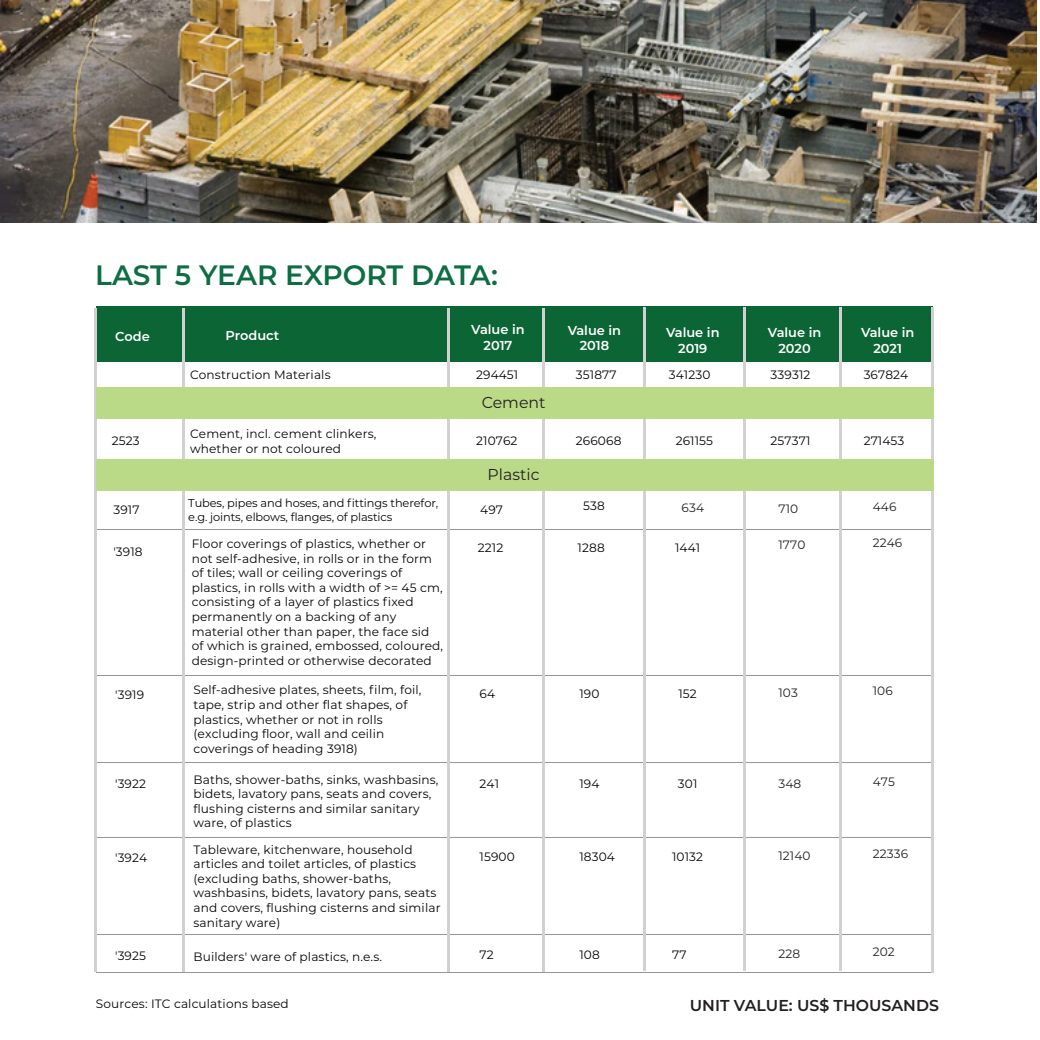
<style>
.page{position:relative;width:1040px;height:1040px;background:#fff}
.page>*{position:absolute;margin:0;border:0;box-sizing:border-box;transform-origin:0 0}
.t1{font:600 28px "Montserrat";letter-spacing:-.01em;color:#0d6d43}
.t2{font:600 15.75px "Montserrat";color:#231f20}
.t3{font:15.75px "Montserrat";color:#231f20}
.t4{font:600 12.95px/15.6px "Montserrat";color:#fff;text-align:center}
.t5{font:12.08px/14.5px "Montserrat";letter-spacing:.01em;color:#040503}
.t6{font:12.08px "Montserrat";letter-spacing:.01em;color:#231f20}
.t7{font:11.38px/13.7px "Montserrat";letter-spacing:-.01em;color:#040503}
</style>
<div class="page">
<div style="left:96px;top:307px;width:836px;height:55px;background:#0b6535"></div>
<hr style="left:96px;top:675px;width:837px;height:1px;background:#939698">
<hr style="left:96px;top:529px;width:837px;height:1px;background:#939698">
<hr style="left:96px;top:837px;width:837px;height:1px;background:#939698">
<hr style="left:96px;top:972px;width:837px;height:1px;background:#939698">
<hr style="left:96px;top:933px;width:837px;height:1px;background:#939698">
<hr style="left:96px;top:761px;width:837px;height:1px;background:#939698">
<hr style="left:447px;top:308px;width:2px;height:664px;background:#d2d1d1">
<hr style="left:542px;top:308px;width:2px;height:664px;background:#d2d1d1">
<hr style="left:643px;top:307px;width:3px;height:663px;background:#d2d1d1">
<hr style="left:743px;top:307px;width:2px;height:663px;background:#d2d1d1">
<hr style="left:839px;top:307px;width:3px;height:663px;background:#d2d1d1">
<hr style="left:931px;top:307px;width:2px;height:665px;background:#d2d1d1">
<hr style="left:94px;top:308px;width:3px;height:664px;background:#d2d1d1">
<hr style="left:182px;top:308px;width:2px;height:664px;background:#d2d1d1">
<img style="left:0;top:0;width:1036px;height:223px">
<div style="left:96px;top:387px;width:838px;height:32px;background:#bbda88"></div>
<div style="left:96px;top:459px;width:838px;height:31px;background:#bbda88"></div>
<h1 class="t1" style="left:95px;top:256px;width:404px">LAST 5 YEAR EXPORT DATA:</h1>
<p class="t4" style="left:115px;top:328px;width:36px">Code</p>
<p class="t4" style="left:225px;top:327px;width:55px">Product</p>
<p class="t5" style="left:190px;top:366px;width:142px">Construction Materials</p>
<p class="t4" style="left:471px;top:321px;width:55px">Value in<br>2017</p>
<p class="t5" style="left:476px;top:366px;width:44px">294451</p>
<h2 class="t3" style="left:482px;top:392px;width:65px">Cement</h2>
<p class="t4" style="left:567px;top:322px;width:55px">Value in<br>2018</p>
<p class="t5" style="left:576px;top:366px;width:42px">351877</p>
<p class="t4" style="left:666px;top:324px;width:55px">Value in<br>2019</p>
<p class="t5" style="left:668px;top:366px;width:43px">341230</p>
<p class="t5" style="left:190px;top:426px;width:188px">Cement, incl. cement clinkers, whether or not coloured</p>
<p class="t5" style="left:112px;top:433px;width:29px">2523</p>
<p class="t5" style="left:476px;top:433px;width:43px">210762</p>
<p class="t5" style="left:576px;top:433px;width:47px">266068</p>
<p class="t5" style="left:675px;top:433px;width:39px">261155</p>
<h2 class="t3" style="left:487px;top:464px;width:54px">Plastic</h2>
<p class="t4" style="left:768px;top:324px;width:55px">Value in<br>2020</p>
<p class="t5" style="left:770px;top:366px;width:41px">339312</p>
<p class="t5" style="left:770px;top:433px;width:41px">257371</p>
<p class="t4" style="left:861px;top:324px;width:55px">Value in<br>2021</p>
<p class="t5" style="left:863px;top:366px;width:46px">367824</p>
<p class="t5" style="left:863px;top:433px;width:42px">271453</p>
<p class="t5" style="left:113px;top:502px;width:28px">3917</p>
<p class="t5" style="left:113px;top:544px;width:31px">'3918</p>
<p class="t7" style="left:188px;top:496px;width:251px">Tubes, pipes and hoses, and fittings therefor, e.g. joints, elbows, flanges, of plastics</p>
<p class="t5" style="left:480px;top:502px;width:24px">497</p>
<p class="t5" style="left:583px;top:498px;width:23px">538</p>
<p class="t6" style="left:681px;top:499px;width:24px">634</p>
<p class="t6" style="left:778px;top:500px;width:21px">710</p>
<p class="t6" style="left:872px;top:498px;width:25px">446</p>
<p class="t6" style="left:778px;top:536px;width:29px">1770</p>
<p class="t6" style="left:872px;top:534px;width:31px">2246</p>
<p class="t5" style="left:192px;top:536px;width:253px">Floor coverings of plastics, whether or not self-adhesive, in rolls or in the form of tiles; wall or ceiling coverings of plastics, in rolls with a width of &gt;= 45 cm, consisting of a layer of plastics fixed permanently on a backing of any material other than paper, the face sid of which is grained, embossed, coloured, design-printed or otherwise decorated</p>
<p class="t5" style="left:478px;top:540px;width:27px">2212</p>
<p class="t5" style="left:577px;top:540px;width:29px">1288</p>
<p class="t5" style="left:675px;top:540px;width:27px">1441</p>
<p class="t5" style="left:193px;top:682px;width:229px">Self-adhesive plates, sheets, film, foil, tape, strip and other flat shapes, of plastics, whether or not in rolls (excluding floor, wall and ceilin coverings of heading 3918)</p>
<p class="t5" style="left:115px;top:687px;width:30px">'3919</p>
<p class="t5" style="left:479px;top:686px;width:17px">64</p>
<p class="t5" style="left:579px;top:686px;width:22px">190</p>
<p class="t5" style="left:678px;top:686px;width:20px">152</p>
<p class="t6" style="left:778px;top:684px;width:21px">103</p>
<p class="t6" style="left:872px;top:682px;width:22px">106</p>
<p class="t5" style="left:193px;top:771px;width:246px">Baths, shower-baths, sinks, washbasins, bidets, lavatory pans, seats and covers, flushing cisterns and similar sanitary ware, of plastics</p>
<p class="t5" style="left:115px;top:776px;width:32px">'3922</p>
<p class="t5" style="left:479px;top:775px;width:21px">241</p>
<p class="t5" style="left:579px;top:775px;width:22px">194</p>
<p class="t5" style="left:678px;top:775px;width:21px">301</p>
<p class="t6" style="left:778px;top:775px;width:24px">348</p>
<p class="t6" style="left:872px;top:773px;width:24px">475</p>
<p class="t5" style="left:193px;top:841px;width:248px">Tableware, kitchenware, household articles and toilet articles, of plastics (excluding baths, shower-baths, washbasins, bidets, lavatory pans, seats and covers, flushing cisterns and similar sanitary ware)</p>
<p class="t5" style="left:115px;top:849px;width:34px">'3924</p>
<p class="t5" style="left:479px;top:849px;width:37px">15900</p>
<p class="t5" style="left:579px;top:849px;width:37px">18304</p>
<p class="t5" style="left:672px;top:849px;width:33px">10132</p>
<p class="t6" style="left:778px;top:847px;width:34px">12140</p>
<p class="t6" style="left:872px;top:845px;width:37px">22336</p>
<p class="t6" style="left:778px;top:945px;width:23px">228</p>
<p class="t6" style="left:872px;top:943px;width:24px">202</p>
<p class="t5" style="left:115px;top:947px;width:32px">'3925</p>
<p class="t5" style="left:193px;top:948px;width:190px">Builders' ware of plastics, n.e.s.</p>
<p class="t5" style="left:479px;top:947px;width:16px">72</p>
<p class="t5" style="left:579px;top:947px;width:22px">108</p>
<p class="t5" style="left:672px;top:947px;width:16px">77</p>
<p class="t5" style="left:96px;top:995px;width:194px">Sources: ITC calculations based</p>
<h2 class="t2" style="left:690px;top:994px;width:250px">UNIT VALUE: US$ THOUSANDS</h2>
</div>
